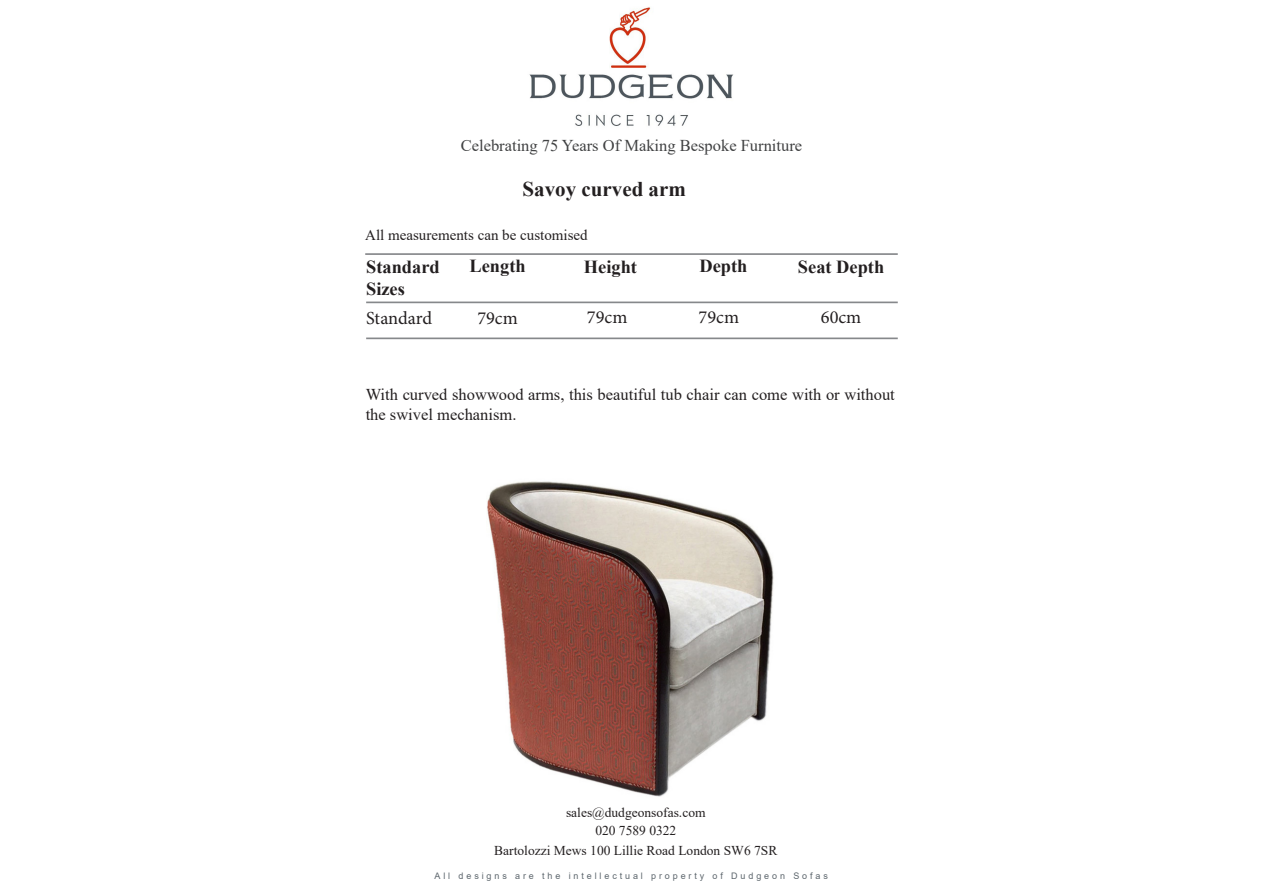
<style>
.page{position:relative;width:1263px;height:893px;background:#fff}
.page>*{position:absolute;margin:0;border:0;box-sizing:border-box;transform-origin:0 0}
.t1{font:700 21px "Times New Roman";color:#231f20}
.t2{font:700 18.45px/22px "Times New Roman";color:#231f20}
.t3{font:18.45px "Minion Pro";color:#231f20}
.t4{font:16.5px/19.8px "Times New Roman";color:#231f20}
.t5{font:16.5px "Times New Roman";color:#414243}
.t6{font:15px "Times New Roman";color:#231f20}
.t7{font:13.5px/18px "Times New Roman";color:#231f20;text-align:center}
.t8{font:9px "Arial";letter-spacing:.32em;color:#5d666d}
</style>
<div class="page">
<img style="left:529px;top:7px;width:205px;height:119px">
<hr style="left:365px;top:253px;width:533px;height:2px;background:#86888b">
<hr style="left:366px;top:302px;width:532px;height:1px;background:#86888b">
<hr style="left:366px;top:338px;width:532px;height:1px;background:#86888b">
<img style="left:487px;top:481px;width:287px;height:316px">
<p class="t5" style="left:461px;top:134px;width:343px">Celebrating 75 Years Of Making Bespoke Furniture</p>
<p class="t1" style="left:523px;top:173px;width:165px">Savoy curved arm</p>
<p class="t6" style="left:365px;top:225px;width:224px">All measurements can be customised</p>
<p class="t2" style="left:366px;top:255px;width:75px">Standard<br>Sizes</p>
<p class="t2" style="left:469px;top:255px;width:58px">Length</p>
<p class="t2" style="left:584px;top:255px;width:55px">Height</p>
<p class="t2" style="left:699px;top:255px;width:49px">Depth</p>
<p class="t2" style="left:798px;top:255px;width:88px">Seat Depth</p>
<p class="t3" style="left:366px;top:306px;width:68px">Standard</p>
<p class="t3" style="left:477px;top:306px;width:42px">79cm</p>
<p class="t3" style="left:587px;top:304px;width:42px">79cm</p>
<p class="t3" style="left:699px;top:304px;width:42px">79cm</p>
<p class="t3" style="left:821px;top:304px;width:42px">60cm</p>
<p class="t4" style="left:366px;top:384px;width:531px">With curved showwood arms, this beautiful tub chair can come with or without the swivel mechanism.</p>
<p class="t7" style="left:566px;top:803px;width:141px">sales@dudgeonsofas.com<br>020 7589 0322</p>
<p class="t7" style="left:494px;top:841px;width:285px">Bartolozzi Mews 100 Lillie Road London SW6 7SR</p>
<p class="t8" style="left:435px;top:870px;width:395px">All designs are the intellectual property of Dudgeon Sofas</p>
</div>
